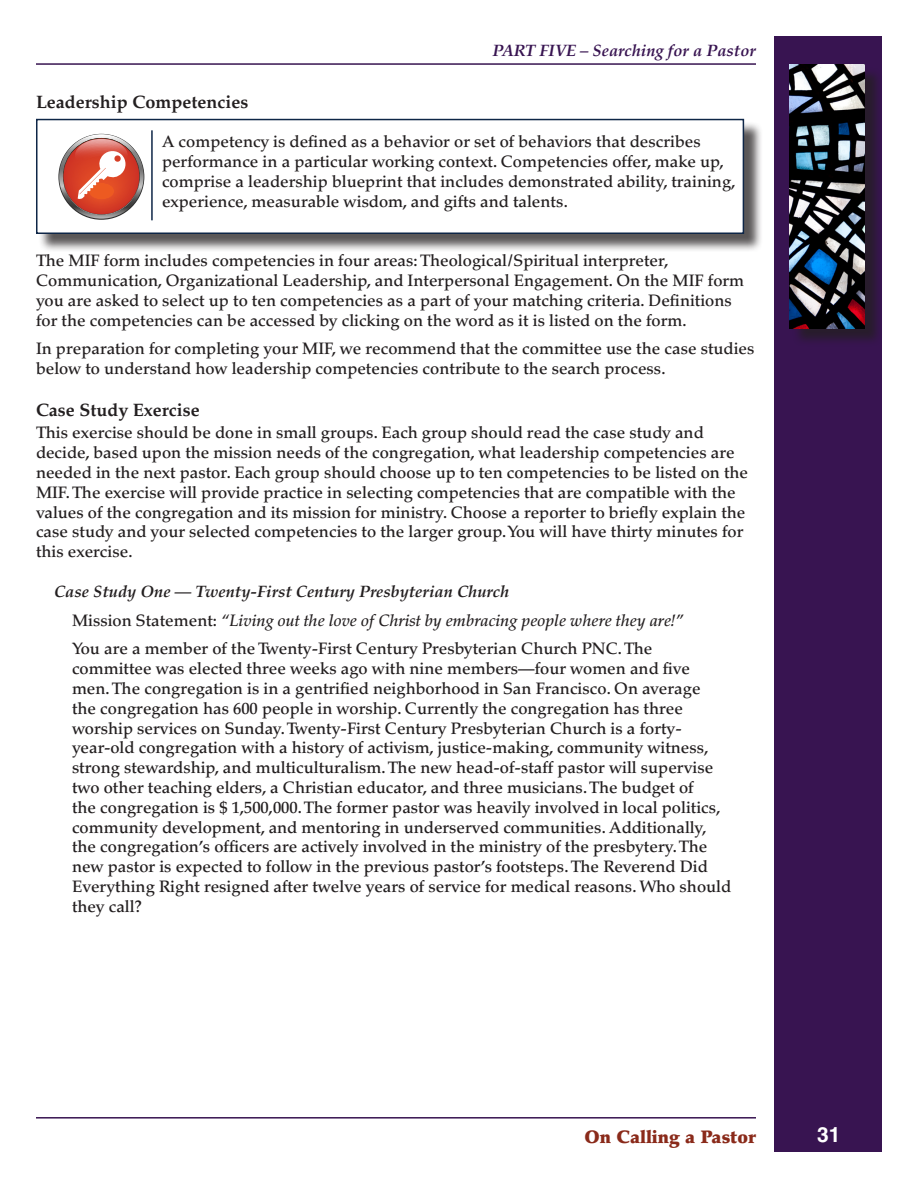
<style>
.page{position:relative;width:918px;height:1188px;background:#fff}
.page>*{position:absolute;margin:0;border:0;box-sizing:border-box;transform-origin:0 0}
.t1{font:700 21px "Helvetica";color:#fff}
.t2{font:700 18px "Palatino";color:#231f20}
.t3{font:900 18px "Palatino";color:#8a2a1a}
.t4{font:500 16.5px/19.8px "Palatino";color:#231f20}
.Normal__Web{font:italic 500 16.5px "Palatino";color:#231f20}
.t5{font:italic 700 16.5px "Palatino";color:#231f20}
.t6{font:italic 700 16.5px "Palatino";color:#381451}
.s1{font-style:normal}
</style>
<div class="page">
<div style="left:38px;top:121px;width:725px;height:132px;background:#231f20;opacity:.75"></div>
<div style="left:36px;top:119px;width:708px;height:115px;background:#fff;border:2px solid #0e2647"></div>
<svg style="left:59px;top:134px;width:85px;height:85px"></svg>
<hr style="left:151px;top:130px;width:2px;height:90px;background:#0e2647">
<hr style="left:36px;top:1117px;width:720px;height:2px;background:#381451">
<div style="left:774px;top:36px;width:108px;height:1116px;background:#381451"></div>
<hr style="left:36px;top:63px;width:720px;height:2px;background:#381451">
<div style="left:792px;top:67px;width:92px;height:280px;background:#231f20;opacity:.75"></div>
<img style="left:790px;top:65px;width:75px;height:263px">
<p class="t6" style="left:493px;top:41px;width:265px">PART FIVE – Searching for a Pastor</p>
<p class="t2" style="left:36px;top:91px;width:214px">Leadership Competencies</p>
<p class="t4" style="left:162px;top:132px;width:575px">A competency is defined as a behavior or set of behaviors that describes performance in a particular working context. Competencies offer, make up, comprise a leadership blueprint that includes demonstrated ability, training, experience, measurable wisdom, and gifts and talents.</p>
<p class="t4" style="left:36px;top:251px;width:710px">The MIF form includes competencies in four areas: Theological/Spiritual interpreter, Communication, Organizational Leadership, and Interpersonal Engagement. On the MIF form you are asked to select up to ten competencies as a part of your matching criteria. Definitions for the competencies can be accessed by clicking on the word as it is listed on the form.</p>
<p class="t4" style="left:36px;top:339px;width:720px">In preparation for completing your MIF, we recommend that the committee use the case studies below to understand how leadership competencies contribute to the search process.</p>
<p class="t2" style="left:36px;top:399px;width:165px">Case Study Exercise</p>
<p class="t4" style="left:36px;top:423px;width:714px">This exercise should be done in small groups. Each group should read the case study and decide, based upon the mission needs of the congregation, what leadership competencies are needed in the next pastor. Each group should choose up to ten competencies to be listed on the MIF. The exercise will provide practice in selecting competencies that are compatible with the values of the congregation and its mission for ministry. Choose a reporter to briefly explain the case study and your selected competencies to the larger group. You will have thirty minutes for this exercise.</p>
<p class="t5" style="left:54px;top:581px;width:457px">Case Study One — Twenty-First Century Presbyterian Church</p>
<p class="Normal__Web" style="left:72px;top:610px;width:613px"><span class="s1">Mission Statement:</span> “Living out the love of Christ by embracing people where they are!”</p>
<p class="t4" style="left:72px;top:639px;width:661px">You are a member of the Twenty-First Century Presbyterian Church PNC. The committee was elected three weeks ago with nine members—four women and five men. The congregation is in a gentrified neighborhood in San Francisco. On average<br>the congregation has 600 people in worship. Currently the congregation has three worship services on Sunday. Twenty-First Century Presbyterian Church is a forty&shy;year-old congregation with a history of activism, justice-making, community witness, strong stewardship, and multiculturalism. The new head-of-staff pastor will supervise two other teaching elders, a Christian educator, and three musicians. The budget of<br>the congregation is $ 1,500,000. The former pastor was heavily involved in local politics, community development, and mentoring in underserved communities. Additionally, the congregation’s officers are actively involved in the ministry of the presbytery. The new pastor is expected to follow in the previous pastor’s footsteps. The Reverend Did Everything Right resigned after twelve years of service for medical reasons. Who should they call?</p>
<p class="t3" style="left:584px;top:1126px;width:173px">On Calling a Pastor</p>
<p class="t1" style="left:817px;top:1122px;width:25px">31</p>
</div>
